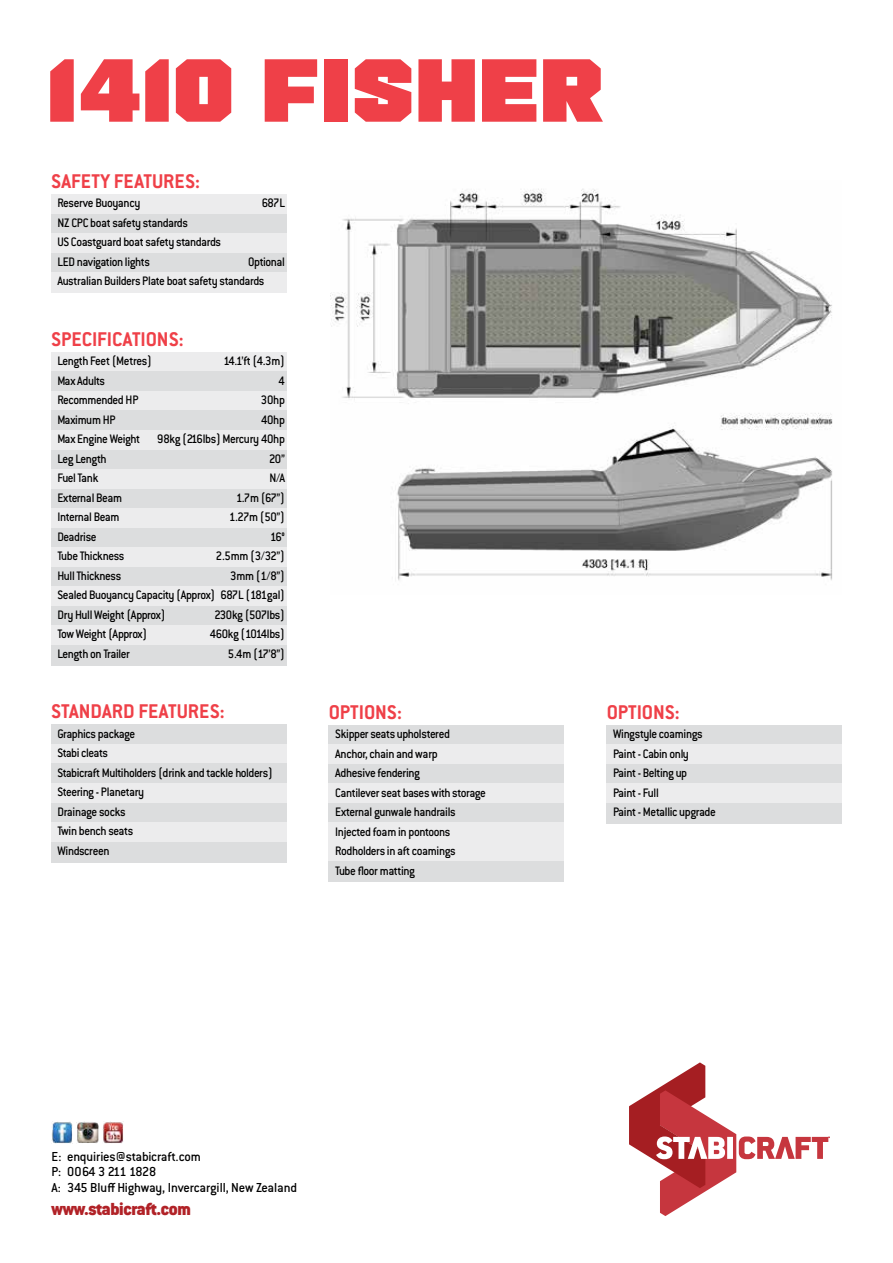
<style>
.page{position:relative;width:893px;height:1263px;background:#fff}
.page>*{position:absolute;margin:0;border:0;box-sizing:border-box;transform-origin:0 0}
.t1{font:700 89.25px "CWM";letter-spacing:.03em;color:#ef4048}
.t2{font:700 21.75px "Conduit ITC Std";color:#ef4048}
.t3{font:900 19.2px "Conduit ITC Pro";letter-spacing:-.02em;color:#b12227;scale:.95 1}
.t4{font:500 14.25px/15.9px "Conduit ITC Std";letter-spacing:-.015em;color:#000}
.t5{font:500 13.5px/19.5px "Conduit ITC Std";letter-spacing:-.035em;color:#000;scale:.93 1}
</style>
<div class="page">
<svg style="left:629px;top:1062px;width:201px;height:154px"></svg>
<img style="left:52px;top:1121px;width:20px;height:22px">
<img style="left:77px;top:1121px;width:21px;height:22px">
<img style="left:103px;top:1122px;width:20px;height:21px">
<div style="left:51px;top:194px;width:235px;height:21px;background:#ececed"></div>
<div style="left:51px;top:214px;width:235px;height:20px;background:#dcddde"></div>
<div style="left:51px;top:233px;width:235px;height:21px;background:#ececed"></div>
<div style="left:51px;top:253px;width:235px;height:20px;background:#dcddde"></div>
<div style="left:51px;top:272px;width:235px;height:21px;background:#ececed"></div>
<div style="left:51px;top:352px;width:235px;height:20px;background:#ececed"></div>
<div style="left:51px;top:372px;width:235px;height:20px;background:#dcddde"></div>
<div style="left:51px;top:391px;width:235px;height:20px;background:#ececed"></div>
<div style="left:51px;top:411px;width:235px;height:20px;background:#dcddde"></div>
<div style="left:51px;top:430px;width:235px;height:20px;background:#ececed"></div>
<div style="left:51px;top:450px;width:235px;height:20px;background:#dcddde"></div>
<div style="left:51px;top:469px;width:235px;height:20px;background:#ececed"></div>
<div style="left:51px;top:489px;width:235px;height:20px;background:#dcddde"></div>
<div style="left:51px;top:508px;width:235px;height:20px;background:#ececed"></div>
<div style="left:51px;top:528px;width:235px;height:20px;background:#dcddde"></div>
<div style="left:51px;top:547px;width:235px;height:20px;background:#ececed"></div>
<div style="left:51px;top:567px;width:235px;height:20px;background:#dcddde"></div>
<div style="left:51px;top:586px;width:235px;height:20px;background:#ececed"></div>
<div style="left:51px;top:606px;width:235px;height:20px;background:#dcddde"></div>
<div style="left:51px;top:625px;width:235px;height:20px;background:#ececed"></div>
<div style="left:51px;top:645px;width:235px;height:20px;background:#dcddde"></div>
<div style="left:51px;top:725px;width:235px;height:20px;background:#dcddde"></div>
<div style="left:51px;top:744px;width:235px;height:20px;background:#ececed"></div>
<div style="left:51px;top:764px;width:235px;height:20px;background:#dcddde"></div>
<div style="left:51px;top:783px;width:235px;height:20px;background:#ececed"></div>
<div style="left:51px;top:803px;width:235px;height:20px;background:#dcddde"></div>
<div style="left:51px;top:822px;width:235px;height:20px;background:#ececed"></div>
<div style="left:51px;top:842px;width:235px;height:20px;background:#dcddde"></div>
<img style="left:330px;top:189px;width:503px;height:392px">
<div style="left:329px;top:725px;width:235px;height:20px;background:#dcddde"></div>
<div style="left:329px;top:745px;width:235px;height:20px;background:#ececed"></div>
<div style="left:329px;top:764px;width:235px;height:20px;background:#dcddde"></div>
<div style="left:329px;top:784px;width:235px;height:20px;background:#ececed"></div>
<div style="left:329px;top:803px;width:235px;height:20px;background:#dcddde"></div>
<div style="left:329px;top:823px;width:235px;height:20px;background:#ececed"></div>
<div style="left:329px;top:842px;width:235px;height:20px;background:#ececed"></div>
<div style="left:329px;top:862px;width:235px;height:20px;background:#dcddde"></div>
<div style="left:607px;top:725px;width:235px;height:20px;background:#dcddde"></div>
<div style="left:607px;top:745px;width:235px;height:20px;background:#ececed"></div>
<div style="left:607px;top:764px;width:235px;height:20px;background:#dcddde"></div>
<div style="left:607px;top:784px;width:235px;height:20px;background:#ececed"></div>
<div style="left:607px;top:803px;width:235px;height:20px;background:#dcddde"></div>
<h1 class="t1" style="left:48px;top:34px;width:556px">1410 FISHER</h1>
<h2 class="t2" style="left:51px;top:168px;width:151px">SAFETY FEATURES:</h2>
<p class="t5" style="left:57px;top:193px;width:91px">Reserve Buoyancy</p>
<p class="t5" style="left:262px;top:193px;width:26px">687L</p>
<p class="t5" style="left:57px;top:212px;width:177px">NZ CPC boat safety standards<br>US Coastguard boat safety standards<br>LED navigation lights</p>
<p class="t5" style="left:57px;top:251px;width:246px;text-indent:191px">Optional<br>Australian Builders Plate boat safety standards</p>
<h2 class="t2" style="left:51px;top:326px;width:134px">SPECIFICATIONS:</h2>
<p class="t5" style="left:57px;top:351px;width:103px">Length Feet (Metres)</p>
<p class="t5" style="left:224px;top:351px;width:68px">14.1’ft (4.3m)</p>
<p class="t5" style="left:57px;top:370px;width:53px">Max Adults</p>
<p class="t5" style="left:279px;top:370px;width:8px">4</p>
<p class="t5" style="left:57px;top:390px;width:89px">Recommended HP</p>
<p class="t5" style="left:261px;top:390px;width:27px">30hp</p>
<p class="t5" style="left:57px;top:409px;width:64px">Maximum HP</p>
<p class="t5" style="left:261px;top:409px;width:27px">40hp</p>
<p class="t5" style="left:57px;top:429px;width:91px">Max Engine Weight</p>
<p class="t5" style="left:157px;top:429px;width:139px">98kg (216lbs) Mercury 40hp</p>
<p class="t5" style="left:57px;top:448px;width:54px">Leg Length</p>
<p class="t5" style="left:269px;top:448px;width:19px">20”</p>
<p class="t5" style="left:57px;top:468px;width:46px">Fuel Tank</p>
<p class="t5" style="left:270px;top:468px;width:18px">N/A</p>
<p class="t5" style="left:57px;top:487px;width:71px">External Beam</p>
<p class="t5" style="left:236px;top:487px;width:54px">1.7m (67”)</p>
<p class="t5" style="left:57px;top:507px;width:68px">Internal Beam</p>
<p class="t5" style="left:229px;top:507px;width:62px">1.27m (50”)</p>
<p class="t5" style="left:57px;top:526px;width:44px">Deadrise</p>
<p class="t5" style="left:270px;top:526px;width:17px">16°</p>
<p class="t5" style="left:57px;top:546px;width:74px">Tube Thickness</p>
<p class="t5" style="left:216px;top:546px;width:76px">2.5mm (3/32”)</p>
<p class="t5" style="left:57px;top:565px;width:70px">Hull Thickness</p>
<p class="t5" style="left:57px;top:565px;width:246px;text-align:justify;text-indent:173px">3mm (1/8”)<br>Sealed Buoyancy Capacity (Approx) 687L (181gal)<br>Dry Hull Weight (Approx)</p>
<p class="t5" style="left:215px;top:604px;width:77px">230kg (507lbs)</p>
<p class="t5" style="left:57px;top:624px;width:98px">Tow Weight (Approx)</p>
<p class="t5" style="left:210px;top:624px;width:82px">460kg (1014lbs)</p>
<p class="t5" style="left:57px;top:643px;width:79px">Length on Trailer</p>
<p class="t5" style="left:228px;top:643px;width:63px">5.4m (17’8”)</p>
<h2 class="t2" style="left:51px;top:698px;width:175px">STANDARD FEATURES:</h2>
<p class="t5" style="left:57px;top:723px;width:233px">Graphics package<br>Stabi cleats<br>Stabicraft Multiholders (drink and tackle holders)<br>Steering - Planetary<br>Drainage socks<br>Twin bench seats<br>Windscreen</p>
<h2 class="t2" style="left:329px;top:699px;width:75px">OPTIONS:</h2>
<p class="t5" style="left:335px;top:724px;width:163px">Skipper seats upholstered<br>Anchor, chain and warp<br>Adhesive fendering<br>Cantilever seat bases with storage<br>External gunwale handrails<br>Injected foam in pontoons<br>Rodholders in aft coamings<br>Tube floor matting</p>
<p class="t4" style="left:52px;top:1148px;width:247px">E: enquiries@stabicraft.com<br>P: 0064 3 211 1828<br>A: 345 Bluff Highway, Invercargill, New Zealand</p>
<h3 class="t3" style="left:52px;top:1197px;width:148px">www.stabicraft.com</h3>
<h2 class="t2" style="left:607px;top:699px;width:75px">OPTIONS:</h2>
<p class="t5" style="left:613px;top:724px;width:112px">Wingstyle coamings<br>Paint - Cabin only<br>Paint - Belting up<br>Paint - Full<br>Paint - Metallic upgrade</p>
</div>
